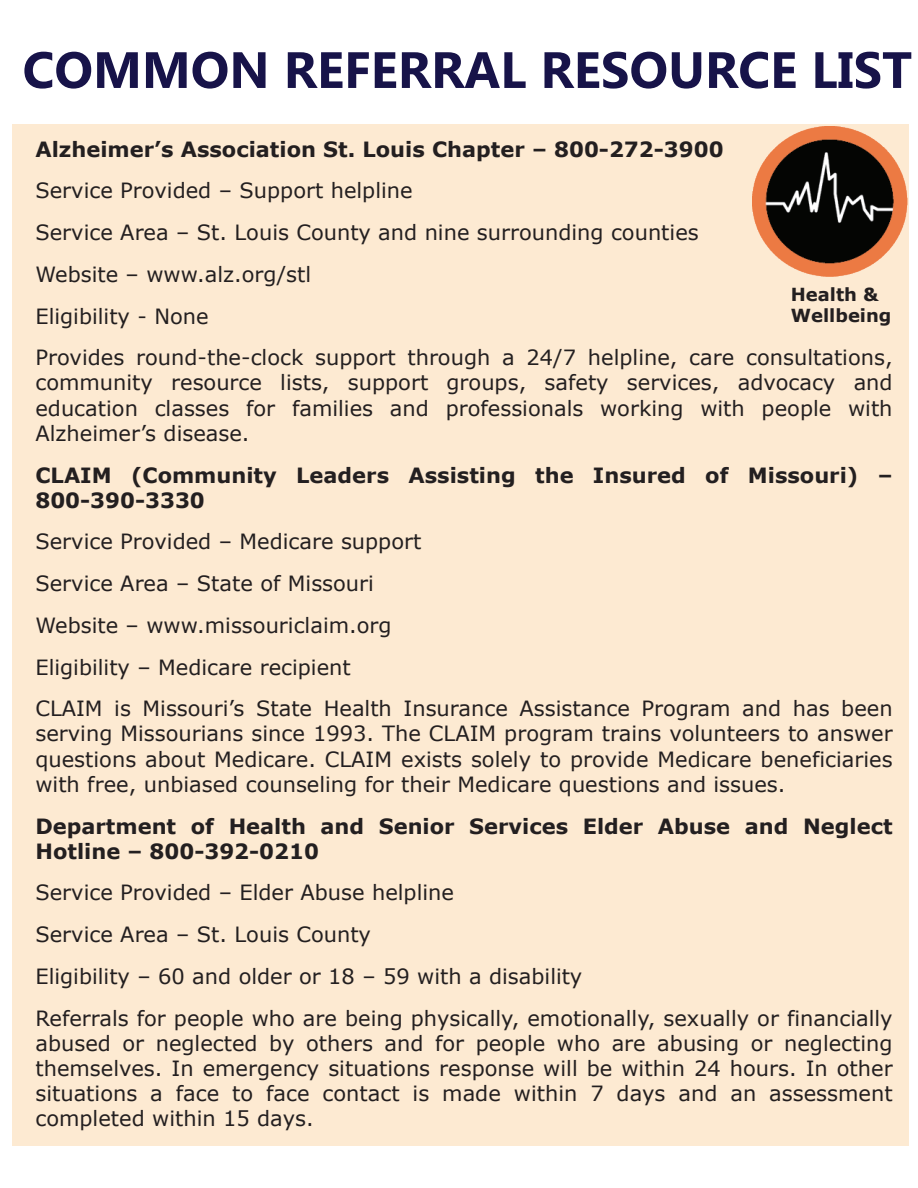
<style>
.page{position:relative;width:918px;height:1188px;background:#fff}
.page>*{position:absolute;margin:0;border:0;box-sizing:border-box;transform-origin:0 0}
.t1{font:700 51px "Ebrima";color:#171349}
.t2{font:21px/41.7px "Verdana";color:#231f20}
.t3{font:700 21px/25.2px "Verdana";color:#231f20}
.t4{font:700 18px/21.6px "Verdana";color:#231f20}
</style>
<div class="page">
<div style="left:12px;top:125px;width:896px;height:1021px;background:#fdead2"></div>
<img style="left:752px;top:126px;width:156px;height:151px">
<h1 class="t1" style="left:23px;top:32px;width:891px">COMMON REFERRAL RESOURCE LIST</h1>
<p class="t3" style="left:35px;top:136px;width:690px">Alzheimer’s Association St. Louis Chapter – 800-272-3900</p>
<p class="t2" style="left:35px;top:170px;width:859px">Service Provided – Support helpline<br>Service Area – St. Louis County and nine surrounding counties<br>Website – www.alz.org/stl<br>Eligibility - None<br>Provides round-the-clock support through a 24/7 helpline, care consultations,</p>
<p class="t2" style="left:35px;top:370px;width:859px;line-height:25.2px;text-align:justify">community resource lists, support groups, safety services, advocacy and education classes for families and professionals working with people with Alzheimer’s disease.</p>
<p class="t3" style="left:35px;top:462px;width:859px">CLAIM (Community Leaders Assisting the Insured of Missouri) –<br>800-390-3330</p>
<p class="t2" style="left:35px;top:521px;width:859px">Service Provided – Medicare support<br>Service Area – State of Missouri<br>Website – www.missouriclaim.org<br>Eligibility – Medicare recipient<br>CLAIM is Missouri’s State Health Insurance Assistance Program and has been</p>
<p class="t2" style="left:35px;top:721px;width:859px;line-height:25.2px;text-align:justify">serving Missourians since 1993. The CLAIM program trains volunteers to answer questions about Medicare. CLAIM exists solely to provide Medicare beneficiaries with free, unbiased counseling for their Medicare questions and issues.</p>
<p class="t3" style="left:35px;top:813px;width:859px">Department of Health and Senior Services Elder Abuse and Neglect<br>Hotline – 800-392-0210</p>
<p class="t2" style="left:35px;top:872px;width:859px">Service Provided – Elder Abuse helpline<br>Service Area – St. Louis County<br>Eligibility – 60 and older or 18 – 59 with a disability<br>Referrals for people who are being physically, emotionally, sexually or financially</p>
<p class="t2" style="left:35px;top:1030px;width:859px;line-height:25.2px;text-align:justify">abused or neglected by others and for people who are abusing or neglecting themselves. In emergency situations response will be within 24 hours. In other situations a face to face contact is made within 7 days and an assessment completed within 15 days.</p>
<p class="t4" style="left:791px;top:283px;width:102px">Health &amp;<br>Wellbeing</p>
</div>
